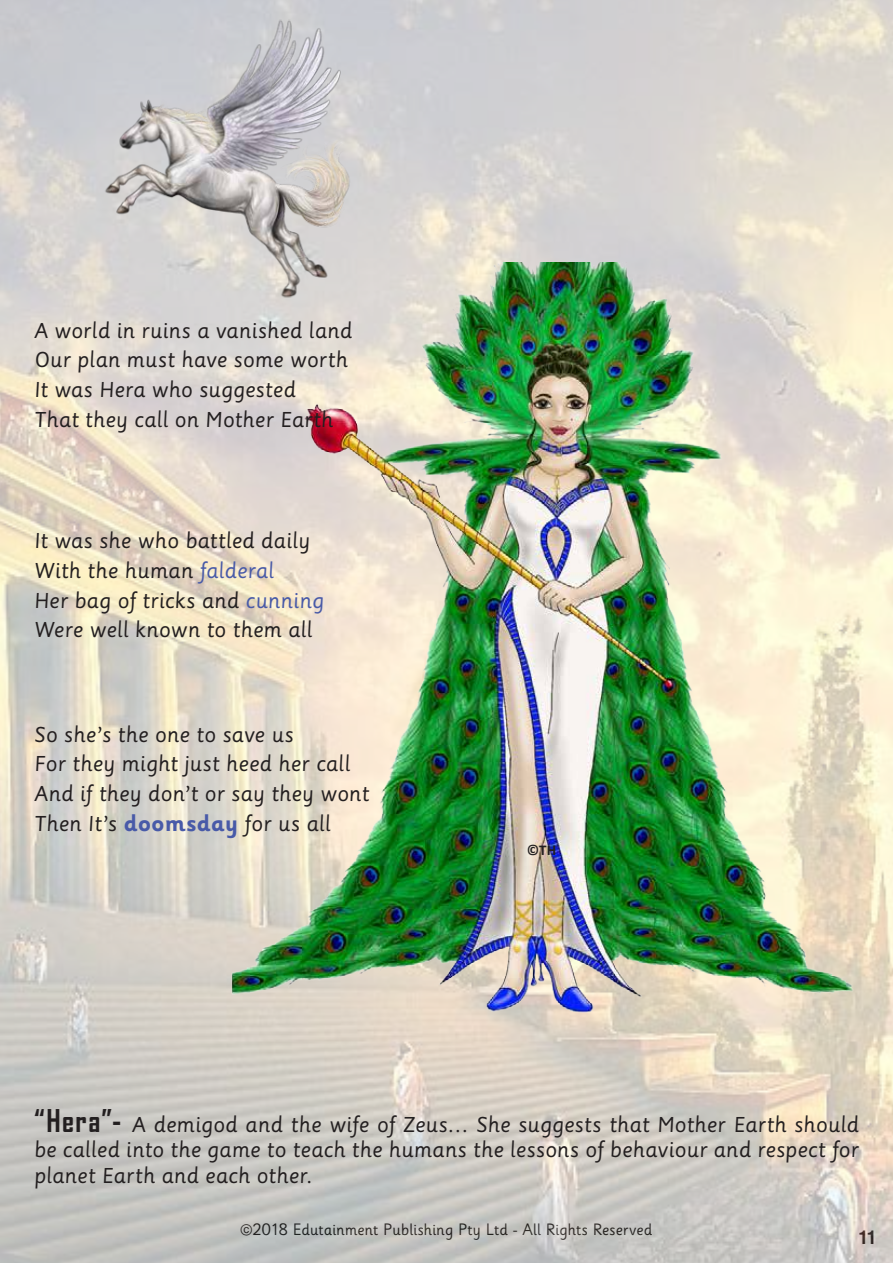
<style>
.page{position:relative;width:893px;height:1263px;background:#fff}
.page>*{position:absolute;margin:0;border:0;box-sizing:border-box;transform-origin:0 0}
.t1{font:21px/29.7px "Sassoon Primary";letter-spacing:.005em;color:#231f20}
.t2{font:700 condensed 18px "Helvetica LT Std";color:#231f20}
.t3{font:16.5px "Sassoon Infant Std";letter-spacing:.01em;color:#231f20}
.t4{font:700 15px "Calibri";color:#231f20}
.s1{color:#485aa8}
.s2{font-family:"Sassoon Infant Std";font-weight:700;font-size:24px;color:#485aa8}
.s3{font-family:"Agency FB";font-weight:700;font-size:30px}
</style>
<div class="page">
<img style="left:0;top:0;width:893px;height:1263px">
<img style="left:208px;top:263px;width:651px;height:767px">
<img style="left:101px;top:19px;width:263px;height:280px">
<p class="t1" style="left:34px;top:316px;width:320px">A world in ruins a vanished land<br>Our plan must have some worth<br>It was Hera who suggested<br>That they call on Mother Earth</p>
<p class="t1" style="left:34px;top:526px;width:292px">It was she who battled daily<br>With the human <span class="s1">falderal<br></span>Her bag of tricks and <span class="s1">cunning<br></span>Were well known to them all</p>
<p class="t1" style="left:34px;top:720px;width:337px">So she’s the one to save us<br>For they might just heed her call<br>And if they don’t or say they wont<br>Then It’s <span class="s2">doomsday</span> for us all</p>
<p class="t4" style="left:527px;top:840px;width:31px">©TH</p>
<p class="t1" style="left:34px;top:1112px;width:826px;line-height:25.5px;text-align:justify"><span class="s3">“Hera”-</span> A demigod and the wife of Zeus… She suggests that Mother Earth should be called into the game to teach the humans the lessons of behaviour and respect for planet Earth and each other.</p>
<p class="t3" style="left:241px;top:1219px;width:413px">©2018 Edutainment Publishing Pty Ltd - All Rights Reserved</p>
<p class="t2" style="left:859px;top:1226px;width:19px">11</p>
</div>
